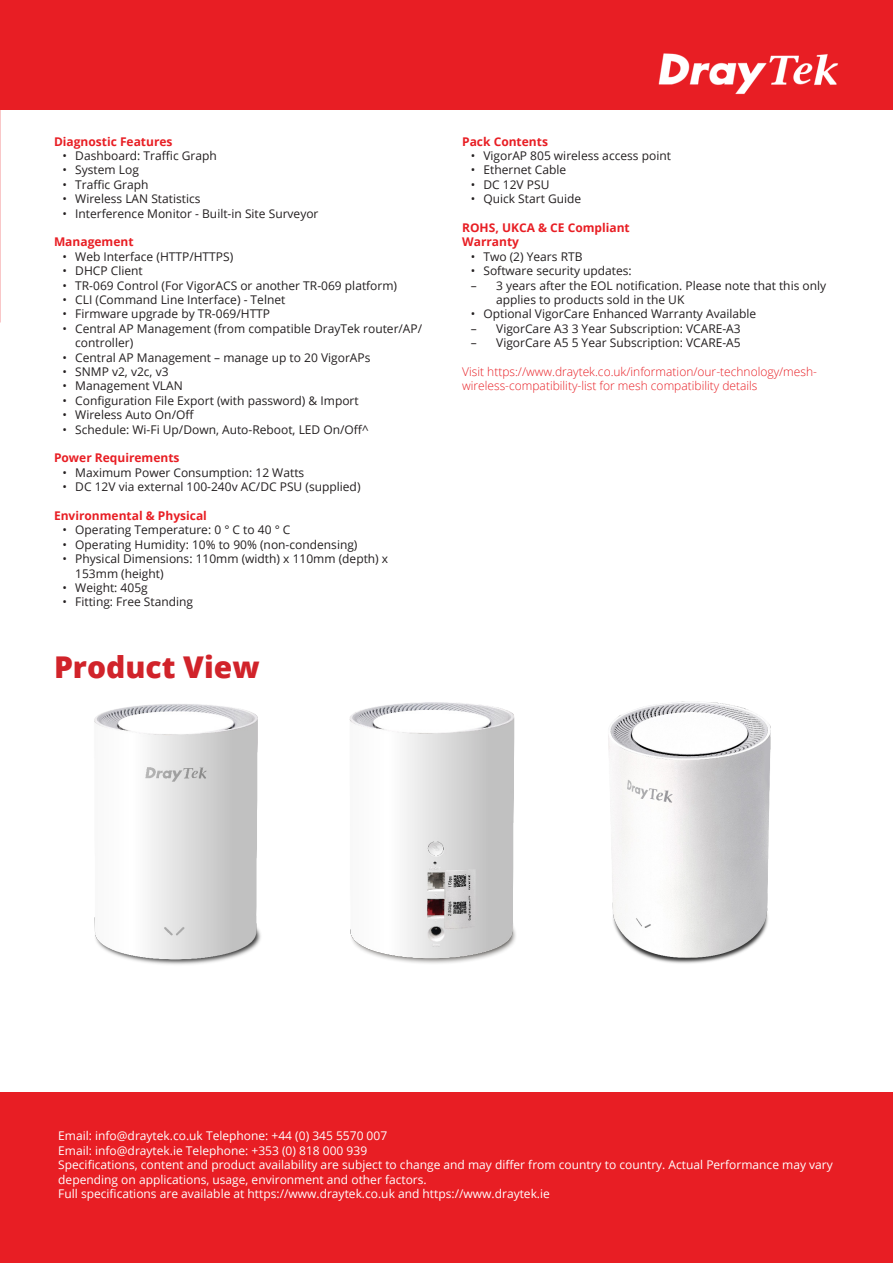
<style>
.page{position:relative;width:893px;height:1263px;background:#fff}
.page>*{position:absolute;margin:0;border:0;box-sizing:border-box;transform-origin:0 0}
.t1{font:800 30px "Open Sans";color:#d1232a}
.t2{font:12px/14.4px "Open Sans";color:#231f20}
.t3{font:12px/14.4px "Open Sans";color:#fff}
.Paragraph_Style_1{font:300 12px/14.4px "Open Sans";color:#e81e24}
.t4{font:700 12px "Open Sans";color:#e81e24}
</style>
<div class="page">
<div style="left:0;top:0;width:893px;height:109px;background:#e81e24"></div>
<img style="left:658px;top:53px;width:181px;height:42px">
<div style="left:0;top:1093px;width:893px;height:170px;background:#e81e24"></div>
<img style="left:94px;top:704px;width:167px;height:261px">
<img style="left:349px;top:702px;width:167px;height:262px">
<img style="left:608px;top:701px;width:163px;height:263px">
<p class="t4" style="left:54px;top:133px;width:120px">Diagnostic Features</p>
<p class="t2" style="left:63px;top:148px;width:156px">• Dashboard: Traffic Graph</p>
<p class="t2" style="left:63px;top:163px;width:78px">• System Log</p>
<p class="t2" style="left:63px;top:177px;width:88px">• Traffic Graph</p>
<p class="t2" style="left:63px;top:191px;width:140px">• Wireless LAN Statistics</p>
<p class="t2" style="left:63px;top:206px;width:258px">• Interference Monitor - Built-in Site Surveyor</p>
<p class="t4" style="left:54px;top:234px;width:81px">Management</p>
<p class="t2" style="left:63px;top:249px;width:172px">• Web Interface (HTTP/HTTPS)</p>
<p class="t2" style="left:63px;top:263px;width:82px">• DHCP Client</p>
<p class="t2" style="left:63px;top:278px;width:336px">• TR-069 Control (For VigorACS or another TR-069 platform)</p>
<p class="t2" style="left:63px;top:292px;width:224px">• CLI (Command Line Interface) - Telnet</p>
<p class="t2" style="left:63px;top:307px;width:209px">• Firmware upgrade by TR-069/HTTP</p>
<p class="t2" style="left:75px;top:321px;width:348px;text-indent:-13px">• Central AP Management (from compatible DrayTek router/AP/ controller)</p>
<p class="t2" style="left:63px;top:350px;width:309px">• Central AP Management – manage up to 20 VigorAPs</p>
<p class="t2" style="left:63px;top:364px;width:108px">• SNMP v2, v2c, v3</p>
<p class="t2" style="left:63px;top:379px;width:122px">• Management VLAN</p>
<p class="t2" style="left:63px;top:393px;width:298px">• Configuration File Export (with password) &amp; Import</p>
<p class="t2" style="left:63px;top:407px;width:133px">• Wireless Auto On/Off</p>
<p class="t2" style="left:63px;top:422px;width:308px">• Schedule: Wi-Fi Up/Down, Auto-Reboot, LED On/Off^</p>
<p class="t4" style="left:54px;top:450px;width:127px">Power Requirements</p>
<p class="t2" style="left:63px;top:465px;width:243px">• Maximum Power Consumption: 12 Watts</p>
<p class="t2" style="left:63px;top:479px;width:300px">• DC 12V via external 100-240v AC/DC PSU (supplied)</p>
<p class="t4" style="left:54px;top:507px;width:154px">Environmental &amp; Physical</p>
<p class="t2" style="left:63px;top:523px;width:230px">• Operating Temperature: 0 ° C to 40 ° C</p>
<p class="t2" style="left:63px;top:537px;width:296px">• Operating Humidity: 10% to 90% (non-condensing)</p>
<p class="t2" style="left:75px;top:551px;width:314px;text-indent:-13px">• Physical Dimensions: 110mm (width) x 110mm (depth) x<br>153mm (height)</p>
<p class="t2" style="left:63px;top:580px;width:87px">• Weight: 405g</p>
<p class="t2" style="left:63px;top:595px;width:132px">• Fitting: Free Standing</p>
<p class="t1" style="left:54px;top:644px;width:207px">Product View</p>
<p class="t4" style="left:462px;top:133px;width:87px">Pack Contents</p>
<p class="t2" style="left:471px;top:148px;width:202px">• VigorAP 805 wireless access point</p>
<p class="t2" style="left:471px;top:163px;width:97px">• Ethernet Cable</p>
<p class="t2" style="left:471px;top:177px;width:80px">• DC 12V PSU</p>
<p class="t2" style="left:471px;top:191px;width:112px">• Quick Start Guide</p>
<p class="t4" style="left:462px;top:219px;width:169px">ROHS, UKCA &amp; CE Compliant</p>
<p class="t4" style="left:462px;top:234px;width:58px">Warranty</p>
<p class="t2" style="left:471px;top:249px;width:113px">• Two (2) Years RTB</p>
<p class="t2" style="left:471px;top:263px;width:163px">• Software security updates:</p>
<p class="t2" style="left:496px;top:278px;width:332px;text-indent:-26px">– 3 years after the EOL notification. Please note that this only applies to products sold in the UK</p>
<p class="t2" style="left:471px;top:307px;width:287px">• Optional VigorCare Enhanced Warranty Available</p>
<p class="t2" style="left:471px;top:321px;width:272px">– VigorCare A3 3 Year Subscription: VCARE-A3</p>
<p class="t2" style="left:471px;top:335px;width:272px">– VigorCare A5 5 Year Subscription: VCARE-A5</p>
<p class="Paragraph_Style_1" style="left:462px;top:364px;width:356px">Visit https://www.draytek.co.uk/information/our-technology/mesh&shy;wireless-compatibility-list for mesh compatibility details</p>
<p class="t3" style="left:58px;top:1128px;width:330px">Email: info@draytek.co.uk Telephone: +44 (0) 345 5570 007</p>
<p class="t3" style="left:58px;top:1143px;width:310px">Email: info@draytek.ie Telephone: +353 (0) 818 000 939</p>
<p class="t3" style="left:58px;top:1157px;width:776px">Specifications, content and product availability are subject to change and may differ from country to country. Actual Performance may vary depending on applications, usage, environment and other factors.</p>
<p class="t3" style="left:58px;top:1186px;width:493px">Full specifications are available at https://www.draytek.co.uk and https://www.draytek.ie</p>
</div>
